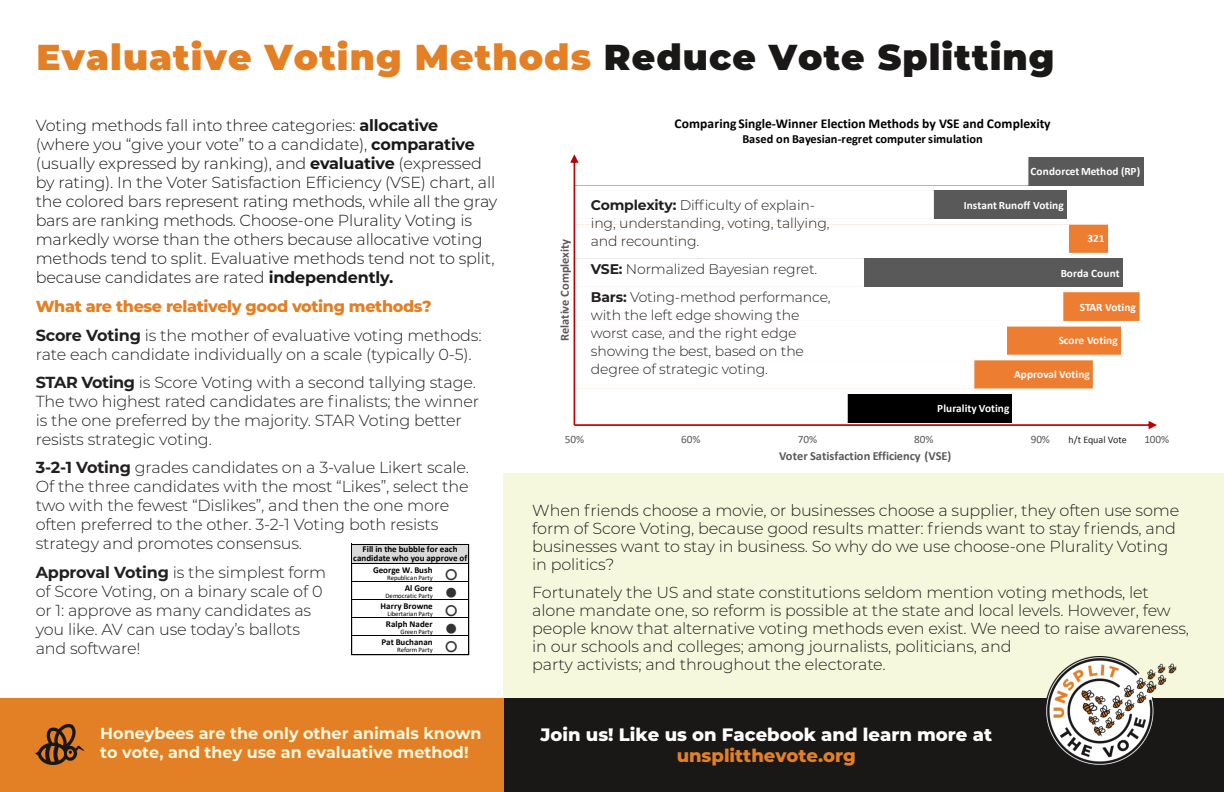
<style>
.page{position:relative;width:1224px;height:792px;background:#fff}
.page>*{position:absolute;margin:0;border:0;box-sizing:border-box;transform-origin:0 0}
.t1{font:900 36px "Montserrat";letter-spacing:.03em;color:#e38026}
.t2{font:22.6px/18px "Calibri";color:#333}
.t3{font:800 18px "Montserrat";color:#fff}
.t4{font:800 18px "Montserrat";color:#e38026}
.t5{font:300 16px/19px "Montserrat";letter-spacing:-.01em;color:#231f20}
.t6{font:300 16px/19px "Montserrat";letter-spacing:-.01em;color:#1a1717}
.t7{font:800 16px/29px "Montserrat";letter-spacing:-.025em;color:#e38026}
.t8{font:700 16px/19.2px "Montserrat";color:#f6f8dd}
.t9{font:300 14px/18px "Montserrat";letter-spacing:-.01em;color:#231f20}
.t10{font:700 13.6px "Calibri";letter-spacing:-.005em;color:#000}
.t11{font:700 12.4px "Calibri";letter-spacing:-.02em;color:#595959}
.t12{font:700 12.4px "Calibri";color:#000}
.t13{font:700 11.2px "Calibri";letter-spacing:-.02em;color:#fff}
.t14{font:11.2px "Calibri";color:#595959}
.t15{font:10px "Calibri";color:#231f20}
.t16{font:700 9px/9.8px "Calibri";letter-spacing:.005em;color:#000;text-align:center}
.t17{font:6.8px "Calibri";color:#000}
.s1{color:#1a1717}
.s2{font-weight:700}
.s3{font-weight:700;color:#231f20}
.s4{font-weight:300;color:#231f20}
</style>
<div class="page">
<div style="left:504px;top:87px;width:720px;height:705px;background:#f6f8dd"></div>
<div style="left:504px;top:87px;width:720px;height:386px;background:#fff"></div>
<svg style="left:570px;top:154px;width:587px;height:275px"></svg>
<div style="left:504px;top:699px;width:720px;height:93px;background:#1a1717"></div>
<div style="left:0;top:699px;width:504px;height:93px;background:#e38026"></div>
<img style="left:1045px;top:657px;width:132px;height:108px">
<img style="left:36px;top:725px;width:48px;height:40px">
<div style="left:352px;top:545px;width:117px;height:19px;background:#d9d9d9"></div>
<hr style="left:351px;top:544px;width:1px;height:111px;background:#000">
<hr style="left:468px;top:545px;width:1px;height:110px;background:#000">
<hr style="left:352px;top:544px;width:117px;height:1px;background:#000">
<hr style="left:352px;top:563px;width:117px;height:1px;background:#000">
<hr style="left:352px;top:582px;width:116px;height:1px;background:#000">
<hr style="left:352px;top:600px;width:116px;height:1px;background:#000">
<hr style="left:352px;top:618px;width:116px;height:1px;background:#000">
<hr style="left:352px;top:636px;width:116px;height:1px;background:#000">
<hr style="left:352px;top:654px;width:117px;height:1px;background:#000">
<h1 class="t1" style="left:37px;top:30px;width:1019px">Evaluative Voting Methods <span class="s1">Reduce Vote Splitting</span></h1>
<p class="t6" style="left:36px;top:115px;width:463px">Voting methods fall into three categories: <span class="s2">allocative<br></span>(where you “give your vote” to a candidate), <span class="s2">comparative </span>(usually expressed by ranking), and <span class="s2">evaluative</span> (expressed by rating). In the Voter Satisfaction Efficiency (VSE) chart, all the colored bars represent rating methods, while all the gray bars are ranking methods. Choose-one Plurality Voting is markedly worse than the others because allocative voting methods tend to split. Evaluative methods tend not to split, because candidates are rated <span class="s2">independently.</span></p>
<p class="t7" style="left:36px;top:291px;width:447px">What are these relatively good voting methods?<br><span class="s3">Score Voting</span> <span class="s4">is the mother of evaluative voting methods:</span></p>
<p class="t5" style="left:36px;top:340px;width:442px;line-height:28px">rate each candidate individually on a scale (typically 0-5).<br><span class="s2">STAR Voting</span> is Score Voting with a second tallying stage.</p>
<p class="t5" style="left:36px;top:391px;width:445px">The two highest rated candidates are finalists; the winner is the one preferred by the majority. STAR Voting better resists strategic voting.</p>
<p class="t5" style="left:36px;top:457px;width:435px"><span class="s2">3-2-1 Voting</span> grades candidates on a 3-value Likert scale.<br>Of the three candidates with the most “Likes”, select the two with the fewest “Dislikes”, and then the one more often preferred to the other. 3-2-1 Voting both resists strategy and promotes consensus.</p>
<p class="t16" style="left:373px;top:565px;width:61px">!"#$%"&amp;'(&amp;)*+,</p>
<p class="t17" style="left:387px;top:573px;width:47px">!"#$%&amp;'()*+,)-./</p>
<p class="t16" style="left:405px;top:583px;width:30px">-.&amp;!#$"</p>
<p class="t17" style="left:386px;top:591px;width:49px">0"12(-).'(+,)-./</p>
<p class="t16" style="left:381px;top:601px;width:54px">/0$$1&amp;)$#23"</p>
<p class="t17" style="left:387px;top:609px;width:47px">3'%"-.)-')*+,)-./</p>
<p class="t16" style="left:386px;top:619px;width:48px">40.5,&amp;607"$</p>
<p class="t17" style="left:401px;top:627px;width:34px">4-""*+,)-./</p>
<p class="t16" style="left:381px;top:637px;width:53px">809&amp;)*:,0303</p>
<p class="t17" style="left:397px;top:645px;width:37px">!"52-1+,)-./</p>
<p class="t16" style="left:353px;top:544px;width:115px">;&lt;..&amp;&lt;3&amp;9,"&amp;=*==."&amp;&gt;#$&amp;"0:, :037&lt;709"&amp;2,#&amp;1#*&amp;055$#?"&amp;#&gt;</p>
<h2 class="t2" style="left:444px;top:564px;width:15px;text-align:justify">7<br>6<br>7</h2>
<p class="t5" style="left:36px;top:563px;width:292px"><span class="s2">Approval Voting</span> is the simplest form of Score Voting, on a binary scale of 0 or 1: approve as many candidates as you like. AV can use today’s ballots and software!</p>
<h2 class="t2" style="left:444px;top:618px;width:15px">6<br>7</h2>
<p class="t8" style="left:100px;top:723px;width:383px">Honeybees are the only other animals known to vote, and they use an evaluative method!</p>
<p class="t10" style="left:674px;top:114px;width:378px">8+D/%$&amp;,-)1&amp;,-"3FG&amp;,,3$)C"32'&amp;+,)?3'@+7=)H()*1C)%,7)8+D/"3E&amp;'(</p>
<p class="t12" style="left:743px;top:130px;width:242px">6%=37)+,)6%(3=&amp;%,F$3-$3')2+D/#'3$)=&amp;D#"%'&amp;+,</p>
<p class="t11" style="left:556px;top:341px;width:104px;rotate:-90deg">53"%'&amp;03)8+D/"3E&amp;'(</p>
<p class="t9" style="left:591px;top:196px;width:240px"><span class="s2">Complexity:</span> Difficulty of explain&shy;ing, understanding, voting, tallying, and recounting.</p>
<p class="t9" style="left:591px;top:255px;width:241px;line-height:28px"><span class="s2">VSE:</span> Normalized Bayesian regret.<br><span class="s2">Bars:</span> Voting-method performance,</p>
<p class="t9" style="left:591px;top:306px;width:215px">with the left edge showing the worst case, and the right edge showing the best, based on the degree of strategic voting.</p>
<p class="t13" style="left:1030px;top:163px;width:111px">8+,7+$23')?3'@+7)A5!B</p>
<p class="t13" style="left:964px;top:197px;width:101px">&lt;,='%,')5#,+&gt;&gt;)*+'&amp;,-</p>
<p class="t13" style="left:1088px;top:231px;width:18px">9:;</p>
<p class="t13" style="left:1061px;top:265px;width:61px">6+$7%)8+#,'</p>
<p class="t13" style="left:1080px;top:299px;width:58px">14.5)*+'&amp;,-</p>
<p class="t13" style="left:1059px;top:333px;width:60px">12+$3)*+'&amp;,-</p>
<p class="t13" style="left:1014px;top:366px;width:77px">.//$+0%")*+'&amp;,-</p>
<p class="t13" style="left:937px;top:400px;width:74px">!"#$%"&amp;'()*+'&amp;,-</p>
<p class="t14" style="left:565px;top:431px;width:21px">!"#</p>
<p class="t14" style="left:681px;top:431px;width:21px">$"#</p>
<p class="t14" style="left:798px;top:431px;width:21px">%"#</p>
<p class="t14" style="left:914px;top:431px;width:21px">&amp;"#</p>
<p class="t14" style="left:1031px;top:431px;width:21px">'"#</p>
<p class="t14" style="left:1144px;top:431px;width:26px">(""#</p>
<p class="t11" style="left:779px;top:447px;width:174px">*+'3$)1%'&amp;=&gt;%2'&amp;+,)C&gt;&gt;&amp;2&amp;3,2()A*1CB</p>
<p class="t15" style="left:1069px;top:434px;width:60px">h/t Equal Vote</p>
<p class="t5" style="left:532px;top:501px;width:649px;line-height:18px">When friends choose a movie, or businesses choose a supplier, they often use some form of Score Voting, because good results matter: friends want to stay friends, and businesses want to stay in business. So why do we use choose-one Plurality Voting in politics?</p>
<p class="t5" style="left:532px;top:583px;width:658px;line-height:18px">Fortunately the US and state constitutions seldom mention voting methods, let alone mandate one, so reform is possible at the state and local levels. However, few people know that alternative voting methods even exist. We need to raise awareness, in our schools and colleges; among journalists, politicians, and<br>party activists; and throughout the electorate.</p>
<p class="t3" style="left:541px;top:721px;width:453px">Join us! Like us on Facebook and learn more at</p>
<p class="t4" style="left:677px;top:743px;width:181px">unsplitthevote.org</p>
</div>
